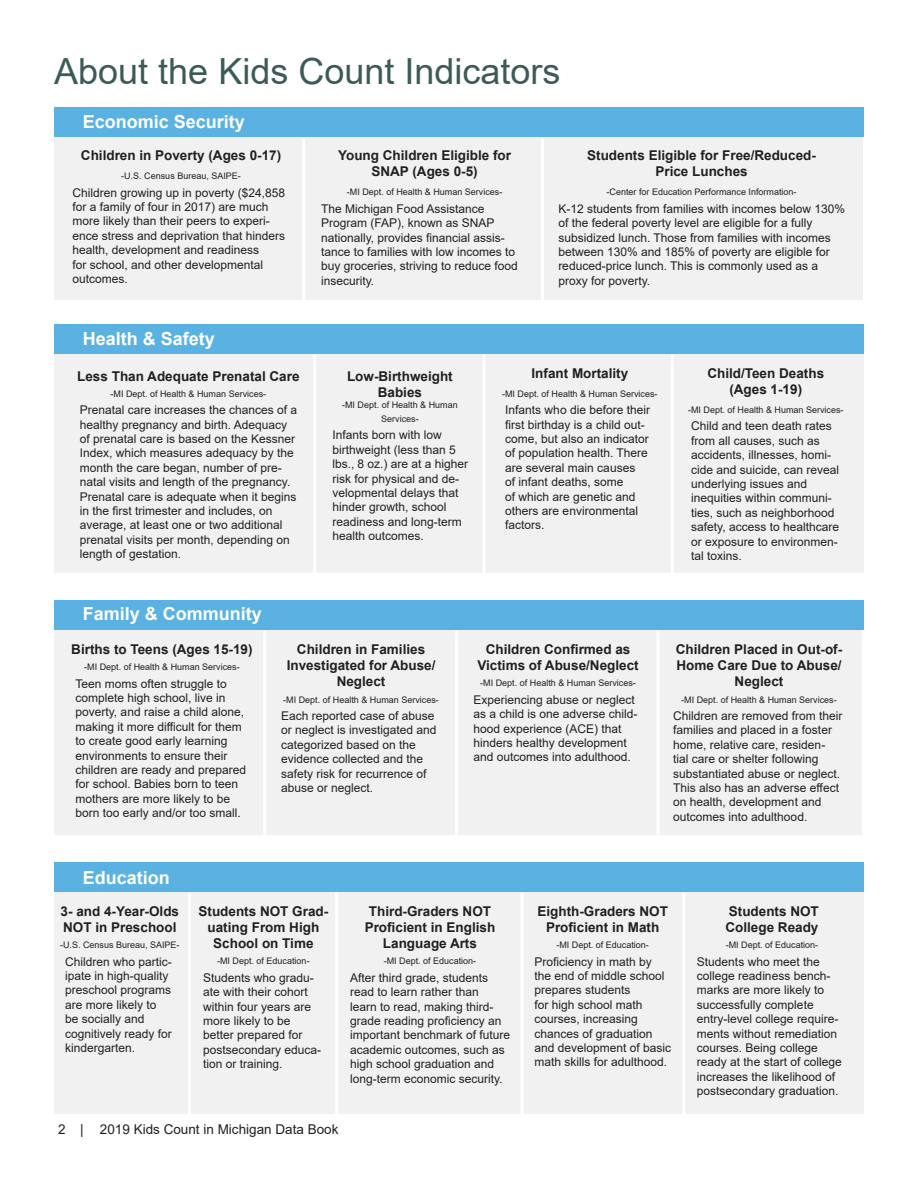
<style>
.page{position:relative;width:918px;height:1188px;background:#fff}
.page>*{position:absolute;margin:0;border:0;box-sizing:border-box;transform-origin:0 0}
.t1{font:36px "Arial";color:#3c5b58}
.t2{font:700 18px "Arial";color:#fff}
.t3{font:700 13.5px/16.2px "Arial";color:#231f20;text-align:center}
.t4{font:13.5px "Arial";color:#231f20}
.t5{font:12px/14.4px "Arial";color:#231f20}
.t6{font:9px/14.4px "Arial";color:#231f20;text-align:center}
</style>
<div class="page">
<div style="left:54px;top:892px;width:810px;height:222px;background:#f0f1f0"></div>
<div style="left:54px;top:630px;width:808px;height:205px;background:#f0f1f0"></div>
<div style="left:54px;top:354px;width:810px;height:219px;background:#f0f1f0"></div>
<div style="left:54px;top:137px;width:809px;height:162px;background:#f0f1f0"></div>
<div style="left:54px;top:107px;width:810px;height:30px;background:#5ab2e3"></div>
<div style="left:54px;top:324px;width:810px;height:30px;background:#5ab2e3"></div>
<div style="left:54px;top:600px;width:810px;height:30px;background:#5ab2e3"></div>
<div style="left:54px;top:862px;width:810px;height:30px;background:#5ab2e3"></div>
<hr style="left:302px;top:139px;width:3px;height:163px;background:#fff">
<hr style="left:541px;top:139px;width:3px;height:163px;background:#fff">
<hr style="left:313px;top:355px;width:3px;height:219px;background:#fff">
<hr style="left:671px;top:355px;width:3px;height:219px;background:#fff">
<hr style="left:482px;top:355px;width:3px;height:219px;background:#fff">
<hr style="left:657px;top:630px;width:3px;height:206px;background:#fff">
<hr style="left:455px;top:631px;width:3px;height:206px;background:#fff">
<hr style="left:263px;top:631px;width:3px;height:205px;background:#fff">
<hr style="left:188px;top:893px;width:3px;height:222px;background:#fff">
<hr style="left:335px;top:893px;width:3px;height:222px;background:#fff">
<hr style="left:682px;top:893px;width:3px;height:222px;background:#fff">
<hr style="left:521px;top:893px;width:3px;height:222px;background:#fff">
<h1 class="t1" style="left:54px;top:47px;width:508px">About the Kids Count Indicators</h1>
<h2 class="t2" style="left:83px;top:109px;width:164px">Economic Security</h2>
<p class="t3" style="left:81px;top:147px;width:202px">Children in Poverty (Ages 0-17)</p>
<p class="t6" style="left:121px;top:169px;width:121px">-U.S. Census Bureau, SAIPE-</p>
<p class="t5" style="left:72px;top:185px;width:214px">Children growing up in poverty ($24,858 for a family of four in 2017) are much more likely than their peers to experi&shy;ence stress and deprivation that hinders health, development and readiness<br>for school, and other developmental outcomes.</p>
<h2 class="t2" style="left:83px;top:326px;width:134px">Health &amp; Safety</h2>
<p class="t3" style="left:77px;top:368px;width:224px">Less Than Adequate Prenatal Care</p>
<p class="t6" style="left:111px;top:386px;width:157px">-MI Dept. of Health &amp; Human Services-</p>
<p class="t5" style="left:80px;top:403px;width:219px">Prenatal care increases the chances of a healthy pregnancy and birth. Adequacy of prenatal care is based on the Kessner Index, which measures adequacy by the month the care began, number of pre&shy;natal visits and length of the pregnancy.<br>Prenatal care is adequate when it begins in the first trimester and includes, on average, at least one or two additional prenatal visits per month, depending on length of gestation.</p>
<p class="t3" style="left:338px;top:147px;width:175px">Young Children Eligible for<br>SNAP (Ages 0-5)</p>
<p class="t6" style="left:347px;top:185px;width:157px">-MI Dept. of Health &amp; Human Services-</p>
<p class="t5" style="left:321px;top:201px;width:198px">The Michigan Food Assistance<br>Program (FAP), known as SNAP nationally, provides financial assis&shy;tance to families with low incomes to buy groceries, striving to reduce food insecurity.</p>
<p class="t3" style="left:587px;top:147px;width:230px">Students Eligible for Free/Reduced-<br>Price Lunches</p>
<p class="t6" style="left:607px;top:185px;width:192px">-Center for Education Performance Information-</p>
<p class="t5" style="left:558px;top:201px;width:288px">K-12 students from families with incomes below 130% of the federal poverty level are eligible for a fully subsidized lunch. Those from families with incomes between 130% and 185% of poverty are eligible for reduced-price lunch. This is commonly used as a proxy for poverty.</p>
<p class="t3" style="left:347px;top:368px;width:107px">Low-Birthweight<br>Babies</p>
<p class="t6" style="left:342px;top:397px;width:117px">-MI Dept. of Health &amp; Human<br>Services-</p>
<p class="t5" style="left:332px;top:428px;width:137px">Infants born with low birthweight (less than 5 lbs., 8 oz.) are at a higher risk for physical and de&shy;velopmental delays that hinder growth, school readiness and long-term health outcomes.</p>
<p class="t3" style="left:532px;top:365px;width:98px">Infant Mortality</p>
<p class="t6" style="left:502px;top:386px;width:157px">-MI Dept. of Health &amp; Human Services-</p>
<p class="t5" style="left:505px;top:403px;width:146px">Infants who die before their first birthday is a child out&shy;come, but also an indicator of population health. There are several main causes<br>of infant deaths, some<br>of which are genetic and others are environmental factors.</p>
<p class="t3" style="left:707px;top:365px;width:118px">Child/Teen Deaths (Ages 1-19)</p>
<p class="t6" style="left:688px;top:403px;width:157px">-MI Dept. of Health &amp; Human Services-</p>
<p class="t5" style="left:691px;top:419px;width:150px">Child and teen death rates from all causes, such as accidents, illnesses, homi&shy;cide and suicide, can reveal underlying issues and inequities within communi&shy;ties, such as neighborhood safety, access to healthcare or exposure to environmen&shy;tal toxins.</p>
<h2 class="t2" style="left:83px;top:601px;width:181px">Family &amp; Community</h2>
<p class="t3" style="left:71px;top:641px;width:183px">Births to Teens (Ages 15-19)</p>
<p class="t6" style="left:84px;top:660px;width:157px">-MI Dept. of Health &amp; Human Services-</p>
<p class="t5" style="left:76px;top:676px;width:172px">Teen moms often struggle to complete high school, live in poverty, and raise a child alone, making it more difficult for them to create good early learning environments to ensure their children are ready and prepared for school. Babies born to teen mothers are more likely to be born too early and/or too small.</p>
<p class="t3" style="left:287px;top:641px;width:150px">Children in Families<br>Investigated for Abuse/<br>Neglect</p>
<p class="t6" style="left:283px;top:692px;width:157px">-MI Dept. of Health &amp; Human Services-</p>
<p class="t5" style="left:281px;top:709px;width:157px">Each reported case of abuse or neglect is investigated and categorized based on the evidence collected and the safety risk for recurrence of abuse or neglect.</p>
<p class="t3" style="left:477px;top:641px;width:163px">Children Confirmed as<br>Victims of Abuse/Neglect</p>
<p class="t6" style="left:480px;top:676px;width:157px">-MI Dept. of Health &amp; Human Services-</p>
<p class="t5" style="left:473px;top:692px;width:166px">Experiencing abuse or neglect as a child is one adverse child&shy;hood experience (ACE) that hinders healthy development and outcomes into adulthood.</p>
<p class="t3" style="left:676px;top:641px;width:168px">Children Placed in Out-of-<br>Home Care Due to Abuse/<br>Neglect</p>
<p class="t6" style="left:681px;top:692px;width:157px">-MI Dept. of Health &amp; Human Services-</p>
<p class="t5" style="left:673px;top:709px;width:171px">Children are removed from their families and placed in a foster home, relative care, residen&shy;tial care or shelter following substantiated abuse or neglect.<br>This also has an adverse effect on health, development and outcomes into adulthood.</p>
<h2 class="t2" style="left:83px;top:865px;width:89px">Education</h2>
<p class="t3" style="left:61px;top:903px;width:120px;text-align:left">3- and 4-Year-Olds<br>NOT in Preschool</p>
<p class="t6" style="left:60px;top:938px;width:121px">-U.S. Census Bureau, SAIPE-</p>
<p class="t5" style="left:65px;top:954px;width:108px">Children who partic&shy;ipate in high-quality preschool programs are more likely to be socially and cognitively ready for kindergarten.</p>
<p class="t3" style="left:199px;top:903px;width:131px">Students NOT Grad&shy;uating From High<br>School on Time</p>
<p class="t6" style="left:217px;top:954px;width:94px">-MI Dept. of Education-</p>
<p class="t5" style="left:203px;top:970px;width:120px">Students who gradu&shy;ate with their cohort within four years are more likely to be better prepared for postsecondary educa&shy;tion or training.</p>
<p class="t3" style="left:365px;top:903px;width:132px">Third-Graders NOT<br>Proficient in English<br>Language Arts</p>
<p class="t6" style="left:384px;top:954px;width:94px">-MI Dept. of Education-</p>
<p class="t5" style="left:350px;top:970px;width:162px">After third grade, students read to learn rather than<br>learn to read, making third&shy;grade reading proficiency an important benchmark of future academic outcomes, such as high school graduation and long-term economic security.</p>
<p class="t4" style="left:58px;top:1120px;width:282px">2 | 2019 Kids Count in Michigan Data Book</p>
<p class="t3" style="left:537px;top:903px;width:132px">Eighth-Graders NOT<br>Proficient in Math</p>
<p class="t6" style="left:556px;top:938px;width:94px">-MI Dept. of Education-</p>
<p class="t5" style="left:535px;top:954px;width:138px">Proficiency in math by the end of middle school prepares students<br>for high school math courses, increasing chances of graduation and development of basic math skills for adulthood.</p>
<p class="t3" style="left:725px;top:903px;width:95px;text-align:left">Students NOT<br>College Ready</p>
<p class="t6" style="left:726px;top:938px;width:94px">-MI Dept. of Education-</p>
<p class="t5" style="left:697px;top:954px;width:146px">Students who meet the college readiness bench&shy;marks are more likely to successfully complete entry-level college require&shy;ments without remediation courses. Being college ready at the start of college increases the likelihood of postsecondary graduation.</p>
</div>
